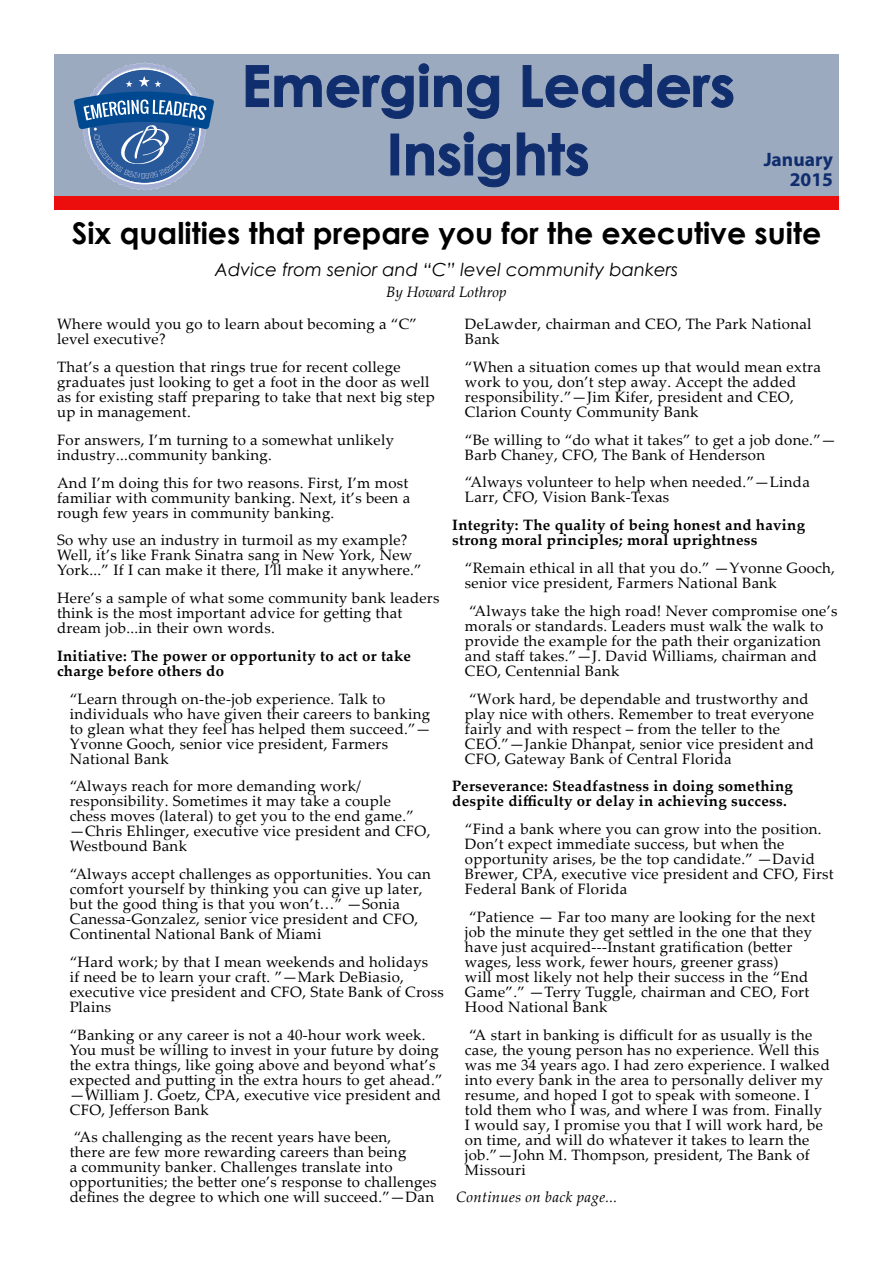
<style>
.page{position:relative;width:893px;height:1263px;background:#fff}
.page>*{position:absolute;margin:0;border:0;box-sizing:border-box;transform-origin:0 0}
.t1{font:700 57px/68.4px "Century Gothic";color:#102d6e;text-align:center}
.t2{font:700 30px "Century Gothic";color:#000}
.t3{font:700 19.5px/19.5px "Myriad Pro";color:#102d6e;text-align:right}
.t4{font:italic 18px "Century Gothic";color:#000}
.t5{font:15px/15px "Palatino Linotype";letter-spacing:.02em;color:#000}
.t6{font:700 15px/15px "Palatino Linotype";letter-spacing:.02em;color:#000}
.t7{font:italic 15px "Palatino Linotype";letter-spacing:.02em;color:#000}
.t8{font:italic 15px "Palatino Linotype";color:#000}
</style>
<div class="page">
<div style="left:54px;top:54px;width:785px;height:142px;background:#9caabf"></div>
<div style="left:54px;top:196px;width:785px;height:13px;background:#ec0d0d"></div>
<svg style="left:245px;top:63px;width:254px;height:56px"></svg>
<svg style="left:522px;top:64px;width:212px;height:44px"></svg>
<div style="left:391px;top:134px;width:8px;height:41px;border:1px solid #102d6e"></div>
<svg style="left:406px;top:131px;width:104px;height:57px"></svg>
<svg style="left:516px;top:132px;width:72px;height:44px"></svg>
<svg style="left:74px;top:62px;width:140px;height:128px"></svg>
<h1 class="t1" style="left:241px;top:49px;width:495px">Emerging Leaders<br>Insights</h1>
<h3 class="t3" style="left:764px;top:149px;width:71px">January<br>2015</h3>
<h2 class="t2" style="left:72px;top:210px;width:751px">Six qualities that prepare you for the executive suite</h2>
<p class="t4" style="left:215px;top:257px;width:465px">Advice from senior and “C” level community bankers</p>
<p class="t8" style="left:386px;top:281px;width:122px">By Howard Lothrop</p>
<p class="t5" style="left:57px;top:316px;width:362px">Where would you go to learn about becoming a “C” level executive?</p>
<p class="t5" style="left:57px;top:359px;width:379px">That’s a question that rings true for recent college graduates just looking to get a foot in the door as well as for existing staff preparing to take that next big step up in management.</p>
<p class="t5" style="left:57px;top:432px;width:338px">For answers, I’m turning to a somewhat unlikely industry...community banking.</p>
<p class="t5" style="left:57px;top:474px;width:355px;text-align:justify">And I’m doing this for two reasons. First, I’m most familiar with community banking. Next, it’s been a rough few years in community banking.</p>
<p class="t5" style="left:57px;top:532px;width:366px">So why use an industry in turmoil as my example?<br>Well, it’s like Frank Sinatra sang in New York, New<br>York...” If I can make it there, I’ll make it anywhere.”</p>
<p class="t5" style="left:57px;top:590px;width:384px">Here’s a sample of what some community bank leaders think is the most important advice for getting that dream job...in their own words.</p>
<p class="t6" style="left:57px;top:648px;width:356px">Initiative: The power or opportunity to act or take charge before others do</p>
<p class="t5" style="left:70px;top:690px;width:363px">“Learn through on-the-job experience. Talk to individuals who have given their careers to banking to glean what they feel has helped them succeed.”— Yvonne Gooch, senior vice president, Farmers National Bank</p>
<p class="t5" style="left:70px;top:778px;width:362px">“Always reach for more demanding work/ responsibility. Sometimes it may take a couple chess moves (lateral) to get you to the end game.” —Chris Ehlinger, executive vice president and CFO, Westbound Bank</p>
<p class="t5" style="left:70px;top:866px;width:363px">“Always accept challenges as opportunities. You can comfort yourself by thinking you can give up later, but the good thing is that you won’t…” —Sonia Canessa-Gonzalez, senior vice president and CFO, Continental National Bank of Miami</p>
<p class="t5" style="left:70px;top:954px;width:375px">“Hard work; by that I mean weekends and holidays<br>if need be to learn your craft. ”—Mark DeBiasio, executive vice president and CFO, State Bank of Cross Plains</p>
<p class="t5" style="left:70px;top:1026px;width:374px">“Banking or any career is not a 40-hour work week.<br>You must be willing to invest in your future by doing the extra things, like going above and beyond what’s expected and putting in the extra hours to get ahead.” —William J. Goetz, CPA, executive vice president and CFO, Jefferson Bank</p>
<p class="t5" style="left:70px;top:1129px;width:368px">“As challenging as the recent years have been,<br>there are few more rewarding careers than being<br>a community banker. Challenges translate into opportunities; the better one’s response to challenges defines the degree to which one will succeed.”—Dan</p>
<p class="t5" style="left:465px;top:316px;width:348px">DeLawder, chairman and CEO, The Park National<br>Bank</p>
<p class="t5" style="left:465px;top:359px;width:357px">“When a situation comes up that would mean extra work to you, don’t step away. Accept the added responsibility.”—Jim Kifer, president and CEO, Clarion County Community Bank</p>
<p class="t5" style="left:465px;top:431px;width:373px">“Be willing to “do what it takes” to get a job done.”—<br>Barb Chaney, CFO, The Bank of Henderson</p>
<p class="t5" style="left:465px;top:474px;width:346px">“Always volunteer to help when needed.”—Linda<br>Larr, CFO, Vision Bank-Texas</p>
<p class="t6" style="left:452px;top:517px;width:354px">Integrity: The quality of being honest and having strong moral principles; moral uprightness</p>
<p class="t5" style="left:465px;top:560px;width:372px">“Remain ethical in all that you do.” —Yvonne Gooch, senior vice president, Farmers National Bank</p>
<p class="t5" style="left:465px;top:602px;width:374px">“Always take the high road! Never compromise one’s morals or standards. Leaders must walk the walk to provide the example for the path their organization and staff takes.”—J. David Williams, chairman and CEO, Centennial Bank</p>
<p class="t5" style="left:465px;top:690px;width:351px">“Work hard, be dependable and trustworthy and play nice with others. Remember to treat everyone fairly and with respect – from the teller to the CEO.”—Jankie Dhanpat, senior vice president and CFO, Gateway Bank of Central Florida</p>
<p class="t6" style="left:452px;top:778px;width:342px">Perseverance: Steadfastness in doing something despite difficulty or delay in achieving success.</p>
<p class="t5" style="left:465px;top:821px;width:370px">“Find a bank where you can grow into the position.<br>Don’t expect immediate success, but when the opportunity arises, be the top candidate.” —David Brewer, CPA, executive vice president and CFO, First Federal Bank of Florida</p>
<p class="t5" style="left:465px;top:908px;width:352px">“Patience — Far too many are looking for the next job the minute they get settled in the one that they have just acquired---Instant gratification (better wages, less work, fewer hours, greener grass)<br>will most likely not help their success in the “End Game”.” —Terry Tuggle, chairman and CEO, Fort Hood National Bank</p>
<p class="t5" style="left:465px;top:1026px;width:366px">“A start in banking is difficult for as usually is the case, the young person has no experience. Well this was me 34 years ago. I had zero experience. I walked into every bank in the area to personally deliver my resume, and hoped I got to speak with someone. I told them who I was, and where I was from. Finally I would say, I promise you that I will work hard, be on time, and will do whatever it takes to learn the job.”—John M. Thompson, president, The Bank of Missouri</p>
<p class="t7" style="left:456px;top:1186px;width:163px">Continues on back page...</p>
</div>
